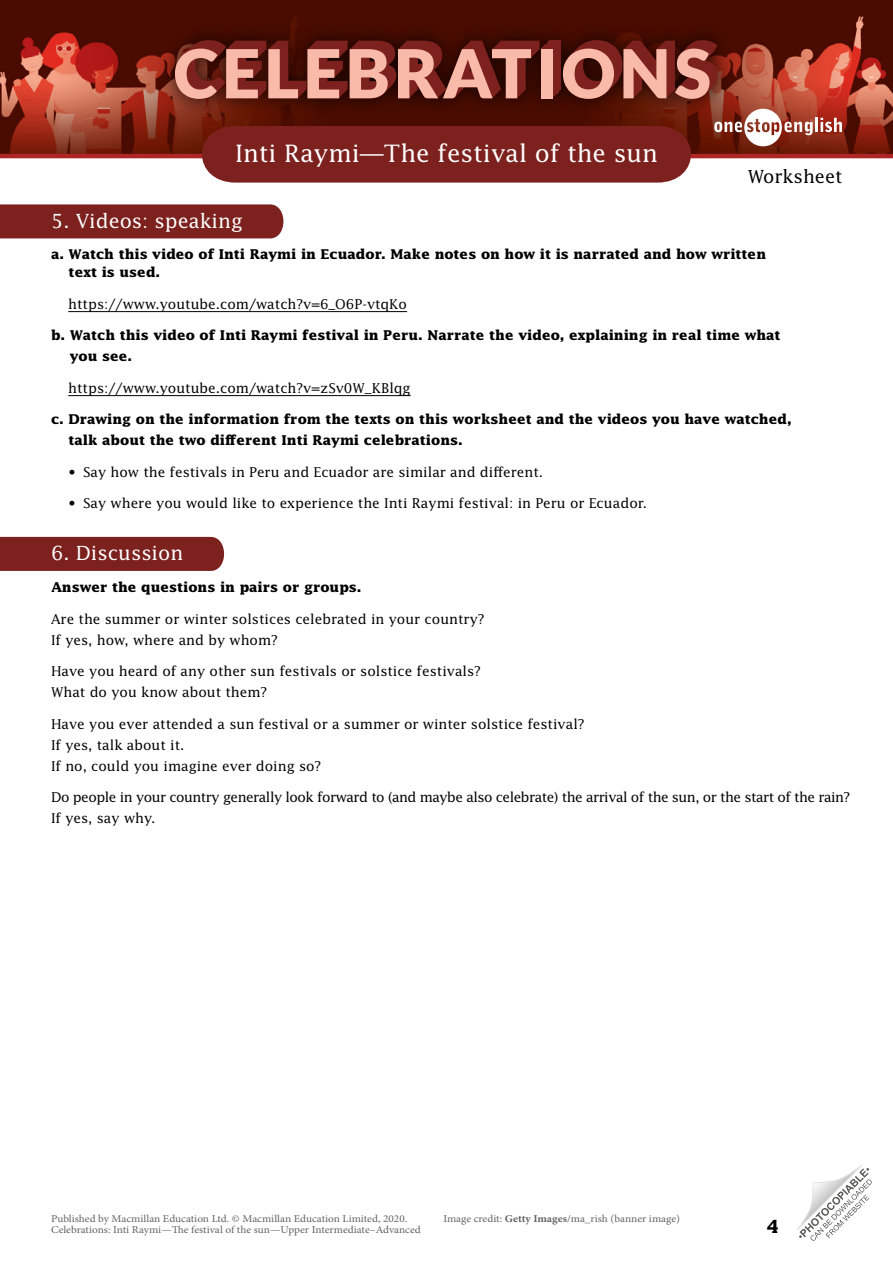
<style>
.page{position:relative;width:893px;height:1263px;background:#fff}
.page>*{position:absolute;margin:0;border:0;box-sizing:border-box;transform-origin:0 0}
.t1{font:24px "Lucida Std";color:#fff}
.TN___WS_-_Subheading{font:19.5px "Lucida Std";color:#fff}
.t2{font:18px "Lucida Std";color:#000}
.t3{font:700 18px "Lucida Std";color:#000}
.WS_-_9pt_body{font:13.5px/21px "Lucida Std";color:#000}
.WS_-_9pt_rubric{font:700 13.5px/21px "Lucida Std";color:#000}
.WS_-_9pt_body-2{font:13.5px/21px "Lucida Std";letter-spacing:-.035em;color:#000}
.t4{font:10.5px "Minion Pro";color:#646363;scale:1.08 1}
.s1{font-weight:700}
</style>
<div class="page">
<img style="left:0;top:0;width:893px;height:154px">
<div style="left:157px;top:22px;width:578px;height:95px;background:#000;opacity:.75"></div>
<div style="left:549px;top:41px;width:12px;height:49px;background:#7c211e"></div>
<div style="left:548px;top:41px;width:12px;height:50px;background:#7c211e"></div>
<div style="left:548px;top:42px;width:11px;height:50px;background:#7c211e"></div>
<div style="left:547px;top:43px;width:11px;height:49px;background:#7c211e"></div>
<div style="left:546px;top:44px;width:11px;height:49px;background:#7c211e"></div>
<div style="left:545px;top:45px;width:12px;height:49px;background:#7c211e"></div>
<div style="left:544px;top:46px;width:12px;height:49px;background:#7c211e"></div>
<div style="left:543px;top:47px;width:12px;height:49px;background:#7c211e"></div>
<div style="left:542px;top:47px;width:12px;height:50px;background:#7c211e"></div>
<svg style="left:552px;top:49px;width:1px;height:48px"></svg>
<svg style="left:175px;top:40px;width:365px;height:59px;background:#98554c"></svg>
<div style="left:541px;top:49px;width:11px;height:49px;background:#f9baaa"></div>
<svg style="left:563px;top:40px;width:155px;height:59px;background:#9d594f"></svg>
<svg style="left:714px;top:109px;width:99px;height:37px"></svg>
<hr style="left:815px;top:118px;width:3px;height:14px;background:#fff">
<svg style="left:820px;top:118px;width:22px;height:14px"></svg>
<svg style="left:797px;top:1165px;width:75px;height:76px"></svg>
<hr style="left:0;top:154px;width:893px;height:4px;background:#af2626">
<svg style="left:191px;top:126px;width:511px;height:57px;background:#802925"></svg>
<div style="left:0;top:204px;width:284px;height:34px;background:#7c211e"></div>
<hr style="left:68px;top:311px;width:339px;height:1px;background:#000">
<hr style="left:68px;top:395px;width:343px;height:1px;background:#000">
<div style="left:0;top:537px;width:225px;height:34px;background:#7c211e"></div>
<h1 class="t1" style="left:235px;top:139px;width:424px">Inti Raymi—The festival of the sun</h1>
<h3 class="t2" style="left:748px;top:165px;width:96px">Worksheet</h3>
<p class="TN___WS_-_Subheading" style="left:51px;top:209px;width:193px">5. Videos: speaking</p>
<p class="WS_-_9pt_rubric" style="left:69px;top:245px;width:699px;line-height:18px;text-indent:-18px">a. Watch this video of Inti Raymi in Ecuador. Make notes on how it is narrated and how written text is used.</p>
<p class="WS_-_9pt_body" style="left:68px;top:293px;width:340px">https://www.youtube.com/watch?v=6_O6P-vtqKo</p>
<p class="WS_-_9pt_rubric" style="left:70px;top:324px;width:712px;text-indent:-19px">b. Watch this video of Inti Raymi festival in Peru. Narrate the video, explaining in real time what you see.</p>
<p class="WS_-_9pt_body" style="left:68px;top:377px;width:344px">https://www.youtube.com/watch?v=zSv0W_KBlqg</p>
<p class="WS_-_9pt_rubric" style="left:68px;top:408px;width:725px;text-indent:-17px">c. Drawing on the information from the texts on this worksheet and the videos you have watched, talk about the two different Inti Raymi celebrations.</p>
<p class="WS_-_9pt_body" style="left:68px;top:461px;width:477px">• Say how the festivals in Peru and Ecuador are similar and different.</p>
<p class="WS_-_9pt_body" style="left:68px;top:492px;width:581px">• Say where you would like to experience the Inti Raymi festival: in Peru or Ecuador.</p>
<p class="TN___WS_-_Subheading" style="left:51px;top:541px;width:134px">6. Discussion</p>
<p class="WS_-_9pt_rubric" style="left:51px;top:576px;width:312px">Answer the questions in pairs or groups.</p>
<p class="WS_-_9pt_body" style="left:51px;top:608px;width:435px">Are the summer or winter solstices celebrated in your country?<br>If yes, how, where and by whom?</p>
<p class="WS_-_9pt_body" style="left:51px;top:660px;width:432px">Have you heard of any other sun festivals or solstice festivals?<br>What do you know about them?</p>
<p class="WS_-_9pt_body" style="left:51px;top:713px;width:535px">Have you ever attended a sun festival or a summer or winter solstice festival?<br>If yes, talk about it.<br>If no, could you imagine ever doing so?</p>
<p class="WS_-_9pt_body-2" style="left:51px;top:786px;width:801px">Do people in your country generally look forward to (and maybe also celebrate) the arrival of the sun, or the start of the rain?<br>If yes, say why.</p>
<p class="t4" style="left:51px;top:1212px;width:331px">Published by Macmillan Education Ltd. © Macmillan Education Limited, 2020.</p>
<p class="t4" style="left:443px;top:1212px;width:221px">Image credit: <span class="s1">Getty Images</span>/ma_rish (banner image)</p>
<p class="t4" style="left:51px;top:1222px;width:344px">Celebrations: Inti Raymi—The festival of the sun—Upper Intermediate–Advanced</p>
<h3 class="t3" style="left:766px;top:1215px;width:14px">4</h3>
</div>
